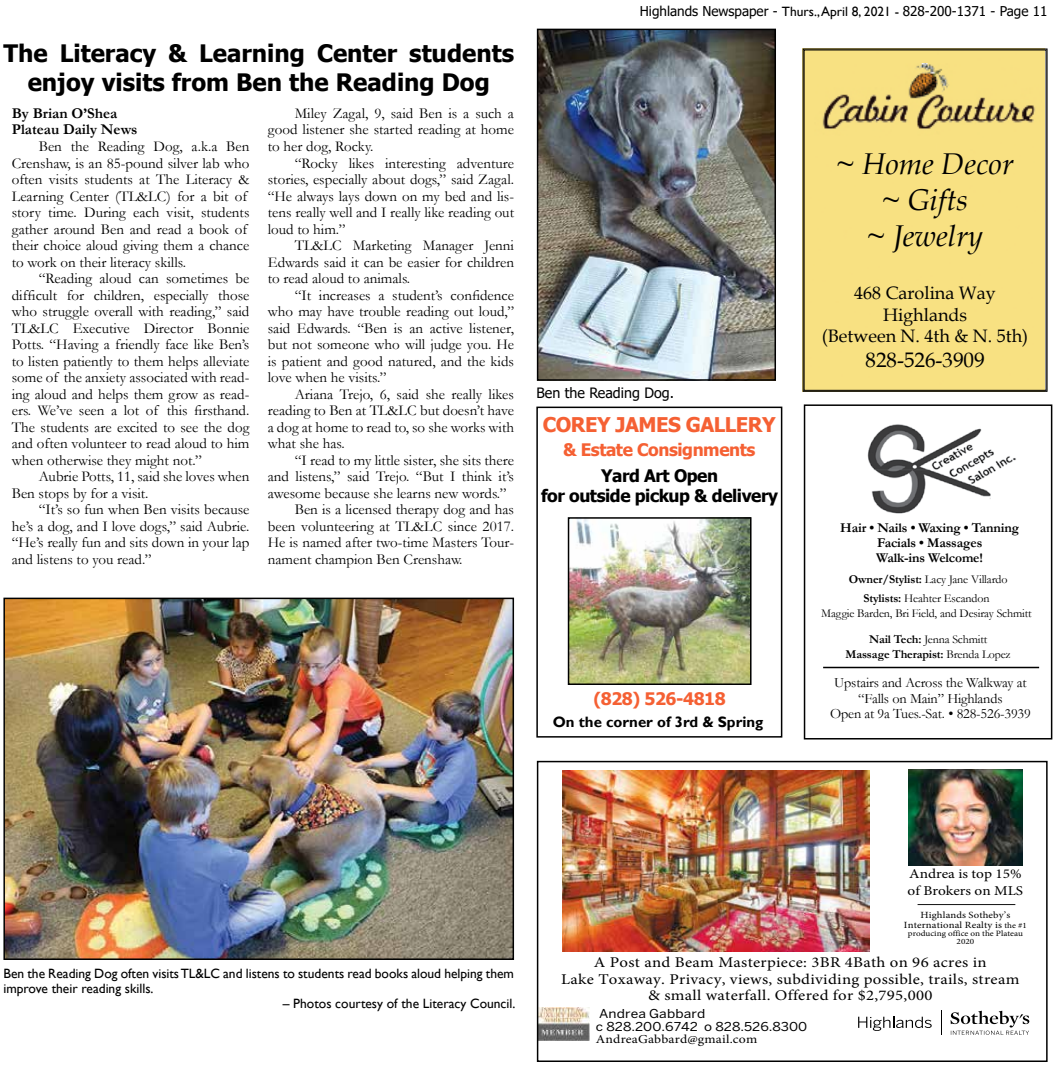
<style>
.page{position:relative;width:1053px;height:1069px;background:#fff}
.page>*{position:absolute;margin:0;border:0;box-sizing:border-box;transform-origin:0 0}
.t1{font:italic 30px/36px "Book Antiqua";color:#000;text-align:center}
.t2{font:700 24px/28.8px "Tahoma";color:#000;text-align:center}
.t3{font:21px "Book Antiqua";color:#000}
.t4{font:700 20.25px "Tahoma";letter-spacing:-.025em;color:#f56033}
.t5{font:18px/21.6px "Book Antiqua";color:#000;text-align:center}
.t6{font:700 17.25px/20.7px "Tahoma";letter-spacing:-.025em;color:#000;text-align:center}
.t7{font:700 17.25px "Tahoma";letter-spacing:-.025em;color:#f56033}
.t8{font:15px/16.5px "Garamond";color:#000;text-align:justify}
.t9{font:700 15px/16.5px "Garamond";color:#000}
.t10{font:700 15px "Gill Sans";color:#000}
.t11{font:14.85px/16.8px "Minion Pro";letter-spacing:.02em;color:#000;text-align:center;scale:1.13 1}
.t12{font:14.25px/15.8px "Garamond";letter-spacing:-.01em;color:#000;text-align:center}
.t13{font:14.25px "Tahoma";color:#000}
.t14{font:13.5px/15px "Gill Sans";color:#000}
.t15{font:700 13.5px/15px "Garamond";letter-spacing:-.01em;color:#000;text-align:center}
.t16{font:13.5px "Tahoma";color:#000}
.t17{font:13.5px/16.8px "Minion Pro";color:#000;scale:1.13 1}
.t18{font:12.15px/13px "Benton Sans";color:#000;scale:1.13 1}
.t19{font:12.15px "Minion Pro";letter-spacing:.01em;color:#000;scale:1.13 1}
.t20{font:12px/15px "Garamond";letter-spacing:-.01em;color:#000;text-align:center}
.t21{font:700 12px/15px "Garamond";letter-spacing:-.01em;color:#000;text-align:center}
.t22{font:9.45px/9.3px "Minion Pro";letter-spacing:.015em;color:#000;text-align:center;scale:1.13 1}
.t23{font:8.1px/7.9px "Minion Pro";color:#000;text-align:center;scale:1.13 1}
.s1{font-family:"Gill Sans"}
.s2{font-weight:700}
.s3{font-weight:400}
.s4{font-size:8.1px}
</style>
<div class="page">
<img style="left:563px;top:770px;width:307px;height:181px">
<svg style="left:858px;top:1016px;width:74px;height:14px"></svg>
<svg style="left:941px;top:1010px;width:1px;height:24px"></svg>
<svg style="left:951px;top:1010px;width:78px;height:24px"></svg>
<img style="left:909px;top:769px;width:113px;height:96px">
<hr style="left:918px;top:904px;width:97px;height:1px;background:#000">
<img style="left:540px;top:1007px;width:50px;height:33px">
<div style="left:537px;top:760px;width:511px;height:301px;border:2px solid #000"></div>
<svg style="left:803px;top:404px;width:250px;height:336px"></svg>
<hr style="left:823px;top:666px;width:216px;height:2px;background:#000">
<div style="left:536px;top:406px;width:246px;height:331px;border:2px solid #000"></div>
<img style="left:571px;top:520px;width:178px;height:161px">
<div style="left:568px;top:517px;width:184px;height:167px;border:2px solid #000"></div>
<svg style="left:802px;top:48px;width:246px;height:344px;background:#524c36"></svg>
<div style="left:804px;top:50px;width:242px;height:340px;background:#f8e182"></div>
<img style="left:807px;top:63px;width:237px;height:72px">
<img style="left:540px;top:32px;width:233px;height:345px">
<div style="left:537px;top:29px;width:239px;height:351px;border:2px solid #000"></div>
<img style="left:6px;top:600px;width:505px;height:356px">
<div style="left:3px;top:597px;width:511px;height:362px;border:2px solid #000"></div>
<h2 class="t2" style="left:3px;top:40px;width:512px">The Literacy &amp; Learning Center students enjoy visits from Ben the Reading Dog</h2>
<p class="t9" style="left:12px;top:105px;width:127px">By Brian O’Shea<br>Plateau Daily News</p>
<p class="t8" style="left:12px;top:138px;width:239px;text-align:left;text-indent:27px">Ben the Reading Dog, a.k.a Ben Crenshaw, is an 85-pound silver lab who often visits students at The Literacy &amp; Learning Center (TL&amp;LC) for a bit of story time. During each visit, students gather around Ben and read a book of their choice aloud giving them a chance to work on their literacy skills.</p>
<p class="t8" style="left:12px;top:270px;width:239px;text-indent:27px">“Reading aloud can sometimes be difficult for children, especially those who struggle overall with reading,” said TL&amp;LC Executive Director Bonnie Potts. “Having a friendly face like Ben’s to listen patiently to them helps alleviate some of the anxiety associated with read&shy;ing aloud and helps them grow as read&shy;ers. We’ve seen a lot of this firsthand.<br>The students are excited to see the dog and often volunteer to read aloud to him when otherwise they might not.”</p>
<p class="t8" style="left:12px;top:468px;width:239px;text-indent:27px">Aubrie Potts, 11, said she loves when<br>Ben stops by for a visit.</p>
<p class="t8" style="left:12px;top:501px;width:239px;text-indent:27px">“It’s so fun when Ben visits because he’s a dog, and I love dogs,” said Aubrie. “He’s really fun and sits down in your lap and listens to you read.”</p>
<p class="t8" style="left:268px;top:105px;width:248px;text-indent:27px">Miley Zagal, 9, said Ben is a such a good listener she started reading at home to her dog, Rocky.</p>
<p class="t8" style="left:268px;top:154px;width:248px;text-indent:27px">“Rocky likes interesting adventure stories, especially about dogs,” said Zagal. “He always lays down on my bed and lis&shy;tens really well and I really like reading out loud to him.”</p>
<p class="t8" style="left:268px;top:237px;width:248px;text-indent:27px">TL&amp;LC Marketing Manager Jenni Edwards said it can be easier for children to read aloud to animals.</p>
<p class="t8" style="left:268px;top:286px;width:248px;text-indent:27px">“It increases a student’s confidence who may have trouble reading out loud,” said Edwards. “Ben is an active listener, but not someone who will judge you. He is patient and good natured, and the kids love when he visits.”</p>
<p class="t8" style="left:268px;top:385px;width:248px;text-indent:27px">Ariana Trejo, 6, said she really likes reading to Ben at TL&amp;LC but doesn’t have a dog at home to read to, so she works with what she has.</p>
<p class="t8" style="left:295px;top:451px;width:221px">“I read to my little sister, she sits there</p>
<p class="t8" style="left:268px;top:468px;width:248px">and listens,” said Trejo. “But I think it’s</p>
<p class="t8" style="left:268px;top:484px;width:240px">awesome because she learns new words.”</p>
<p class="t8" style="left:295px;top:501px;width:221px">Ben is a licensed therapy dog and has</p>
<p class="t8" style="left:268px;top:517px;width:248px">been volunteering at TL&amp;LC since 2017.</p>
<p class="t8" style="left:268px;top:534px;width:248px">He is named after two-time Masters Tour-</p>
<p class="t8" style="left:268px;top:550px;width:196px">nament champion Ben Crenshaw.</p>
<p class="t16" style="left:640px;top:2px;width:409px">Highlands Newspaper - <span class="s1">Thurs., April 8, 2021 -</span> 828-200-1371 - Page 11</p>
<p class="t13" style="left:536px;top:383px;width:139px">Ben the Reading Dog.</p>
<h3 class="t4" style="left:543px;top:410px;width:234px">COREY JAMES GALLERY</h3>
<p class="t7" style="left:563px;top:437px;width:194px">&amp; Estate Consignments</p>
<p class="t6" style="left:541px;top:465px;width:238px">Yard Art Open<br>for outside pickup &amp; delivery</p>
<p class="t7" style="left:593px;top:686px;width:134px">(828) 526-4818</p>
<p class="t10" style="left:553px;top:712px;width:212px">On the corner of 3rd &amp; Spring</p>
<h1 class="t1" style="left:836px;top:145px;width:179px">~ Home Decor ~ Gifts<br>~ Jewelry</h1>
<p class="t5" style="left:822px;top:281px;width:208px">468 Carolina Way<br>Highlands<br>(Between N. 4th &amp; N. 5th)</p>
<h3 class="t3" style="left:866px;top:345px;width:120px">828-526-3909</h3>
<p class="t15" style="left:840px;top:520px;width:180px">Hair • Nails • Waxing • Tanning<br>Facials • Massages<br>Walk-ins Welcome!</p>
<p class="t20" style="left:821px;top:590px;width:212px"><span class="s2">Stylists:</span> Heahter Escandon<br>Maggie Barden, Bri Field, and Desiray Schmitt</p>
<p class="t20" style="left:849px;top:571px;width:160px"><span class="s2">Owner/Stylist:</span> Lacy Jane Villardo</p>
<p class="t21" style="left:846px;top:631px;width:167px">Nail Tech: <span class="s3">Jenna Schmitt<br></span>Massage Therapist: <span class="s3">Brenda Lopez</span></p>
<p class="t12" style="left:830px;top:674px;width:202px">Upstairs and Across the Walkway at “Falls on Main” Highlands<br>Open at 9a Tues.-Sat. • 828-526-3939</p>
<p class="t14" style="left:3px;top:966px;width:512px">Ben the Reading Dog often visits TL&amp;LC and listens to students read books aloud helping them improve their reading skills.</p>
<p class="t14" style="left:283px;top:996px;width:234px">– Photos courtesy of the Literacy Council.</p>
<p class="t17" style="left:908px;top:865px;width:104px">Andrea is top 15% of Brokers on MLS</p>
<p class="t22" style="left:904px;top:910px;width:110px">Highlands Sotheby’s<br>International Realty is <span class="s4">the #1</span></p>
<p class="t23" style="left:908px;top:929px;width:103px">producing office on the Plateau<br>2020</p>
<p class="t11" style="left:561px;top:953px;width:407px">A Post and Beam Masterpiece: 3BR 4Bath on 96 acres in<br>Lake Toxaway. Privacy, views, subdividing possible, trails, stream &amp; small waterfall. Offered for $2,795,000</p>
<p class="t18" style="left:596px;top:1006px;width:189px">Andrea Gabbard<br>c 828.200.6742 o 828.526.8300</p>
<p class="t19" style="left:596px;top:1031px;width:144px">AndreaGabbard@gmail.com</p>
</div>
